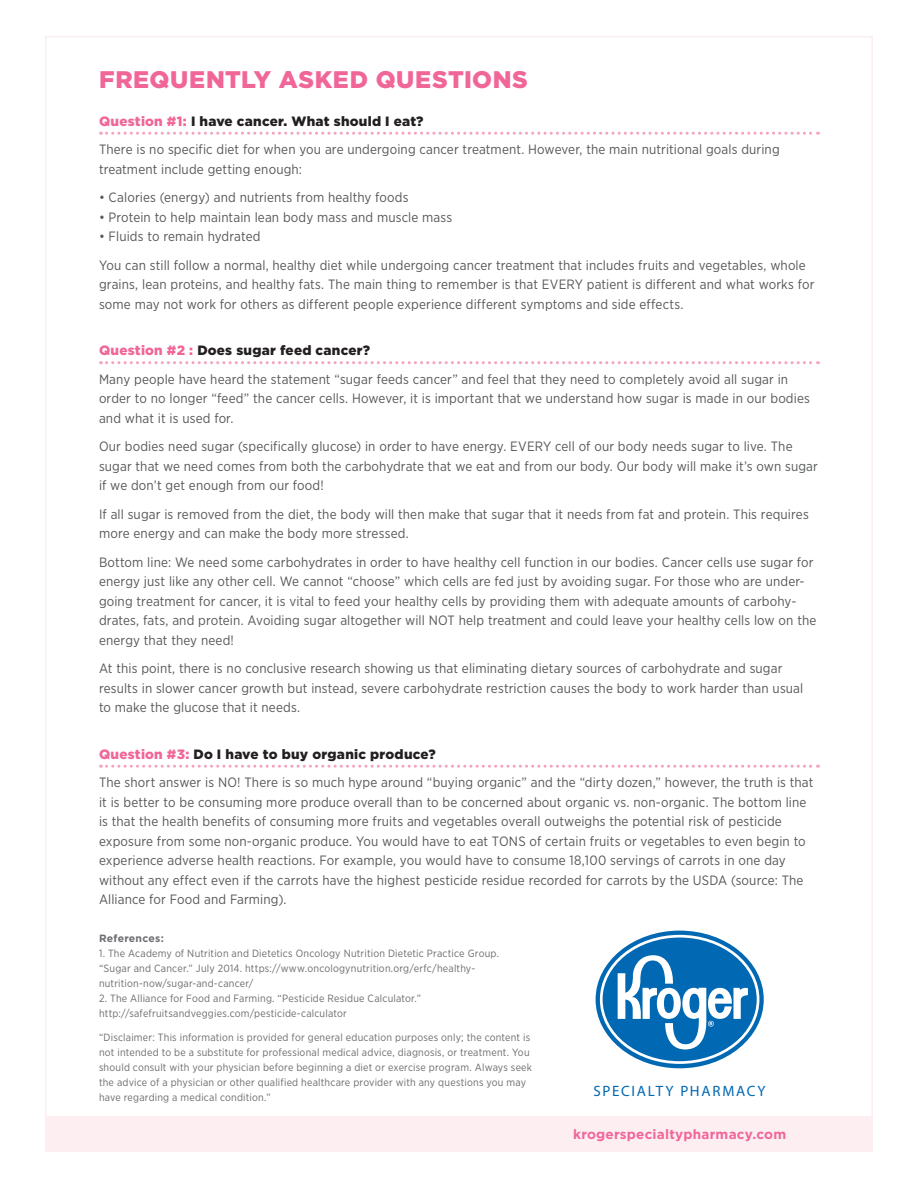
<style>
.page{position:relative;width:918px;height:1188px;background:#fff}
.page>*{position:absolute;margin:0;border:0;box-sizing:border-box;transform-origin:0 0}
.t1{font:900 24px "Gotham";letter-spacing:.025em;color:#f16698}
.t2{font:15px "Myriad Pro";letter-spacing:.115em;color:#0068b3}
.t3{font:13.5px/19.5px "Gotham Narrow";letter-spacing:.01em;color:#57585a}
.t4{font:900 13.5px "Gotham";letter-spacing:.02em;color:#231f20}
.t5{font:700 13.5px "Gotham";letter-spacing:.015em;color:#f16698}
.t6{font:10.5px/15px "Gotham Narrow";letter-spacing:.015em;color:#6c6d70}
.t7{font:700 10.5px "Gotham";letter-spacing:.02em;color:#6c6d70}
.s1{color:#f16698}
</style>
<div class="page">
<svg style="left:107px;top:132px;width:712px;height:3px"></svg>
<svg style="left:107px;top:361px;width:712px;height:3px"></svg>
<svg style="left:107px;top:765px;width:712px;height:3px"></svg>
<svg style="left:595px;top:930px;width:169px;height:139px"></svg>
<div style="left:46px;top:1117px;width:826px;height:34px;background:#fdeef2"></div>
<p class="t1" style="left:99px;top:66px;width:430px">FREQUENTLY ASKED QUESTIONS</p>
<p class="t4" style="left:99px;top:113px;width:326px"><span class="s1">Question #1:</span> I have cancer. What should I eat?</p>
<p class="t3" style="left:99px;top:139px;width:682px">There is no specific diet for when you are undergoing cancer treatment. However, the main nutritional goals during treatment include getting enough:</p>
<p class="t3" style="left:99px;top:187px;width:311px">• Calories (energy) and nutrients from healthy foods</p>
<p class="t3" style="left:99px;top:207px;width:355px">• Protein to help maintain lean body mass and muscle mass</p>
<p class="t3" style="left:99px;top:226px;width:163px">• Fluids to remain hydrated</p>
<p class="t3" style="left:99px;top:255px;width:717px">You can still follow a normal, healthy diet while undergoing cancer treatment that includes fruits and vegetables, whole grains, lean proteins, and healthy fats. The main thing to remember is that EVERY patient is different and what works for some may not work for others as different people experience different symptoms and side effects.</p>
<p class="t4" style="left:99px;top:343px;width:273px"><span class="s1">Question #2 :</span> Does sugar feed cancer?</p>
<p class="t3" style="left:99px;top:369px;width:712px">Many people have heard the statement “sugar feeds cancer” and feel that they need to completely avoid all sugar in order to no longer “feed” the cancer cells. However, it is important that we understand how sugar is made in our bodies and what it is used for.</p>
<p class="t3" style="left:99px;top:436px;width:721px">Our bodies need sugar (specifically glucose) in order to have energy. EVERY cell of our body needs sugar to live. The sugar that we need comes from both the carbohydrate that we eat and from our body. Our body will make it’s own sugar if we don’t get enough from our food!</p>
<p class="t3" style="left:99px;top:504px;width:711px">If all sugar is removed from the diet, the body will then make that sugar that it needs from fat and protein. This requires more energy and can make the body more stressed.</p>
<p class="t3" style="left:99px;top:552px;width:719px">Bottom line: We need some carbohydrates in order to have healthy cell function in our bodies. Cancer cells use sugar for energy just like any other cell. We cannot “choose” which cells are fed just by avoiding sugar. For those who are under&shy;going treatment for cancer, it is vital to feed your healthy cells by providing them with adequate amounts of carbohy&shy;drates, fats, and protein. Avoiding sugar altogether will NOT help treatment and could leave your healthy cells low on the energy that they need!</p>
<p class="t3" style="left:99px;top:658px;width:706px">At this point, there is no conclusive research showing us that eliminating dietary sources of carbohydrate and sugar results in slower cancer growth but instead, severe carbohydrate restriction causes the body to work harder than usual to make the glucose that it needs.</p>
<p class="t4" style="left:99px;top:746px;width:338px"><span class="s1">Question #3:</span> Do I have to buy organic produce?</p>
<p class="t3" style="left:99px;top:772px;width:716px">The short answer is NO! There is so much hype around “buying organic” and the “dirty dozen,” however, the truth is that it is better to be consuming more produce overall than to be concerned about organic vs. non-organic. The bottom line is that the health benefits of consuming more fruits and vegetables overall outweighs the potential risk of pesticide exposure from some non-organic produce. You would have to eat TONS of certain fruits or vegetables to even begin to experience adverse health reactions. For example, you would have to consume 18,100 servings of carrots in one day without any effect even if the carrots have the highest pesticide residue recorded for carrots by the USDA (source: The Alliance for Food and Farming).</p>
<p class="t7" style="left:99px;top:931px;width:66px">References:</p>
<p class="t6" style="left:99px;top:946px;width:402px">1. The Academy of Nutrition and Dietetics Oncology Nutrition Dietetic Practice Group. “Sugar and Cancer.” July 2014. https://www.oncologynutrition.org/erfc/healthy&shy;nutrition-now/sugar-and-cancer/</p>
<p class="t6" style="left:99px;top:991px;width:324px">2. The Alliance for Food and Farming. “Pesticide Residue Calculator.” http://safefruitsandveggies.com/pesticide-calculator</p>
<p class="t6" style="left:99px;top:1030px;width:435px">“Disclaimer: This information is provided for general education purposes only; the content is not intended to be a substitute for professional medical advice, diagnosis, or treatment. You should consult with your physician before beginning a diet or exercise program. Always seek the advice of a physician or other qualified healthcare provider with any questions you may have regarding a medical condition.”</p>
<p class="t2" style="left:594px;top:1082px;width:174px">SPECIALTY PHARMACY</p>
<p class="t5" style="left:573px;top:1125px;width:215px">krogerspecialtypharmacy.com</p>
</div>
